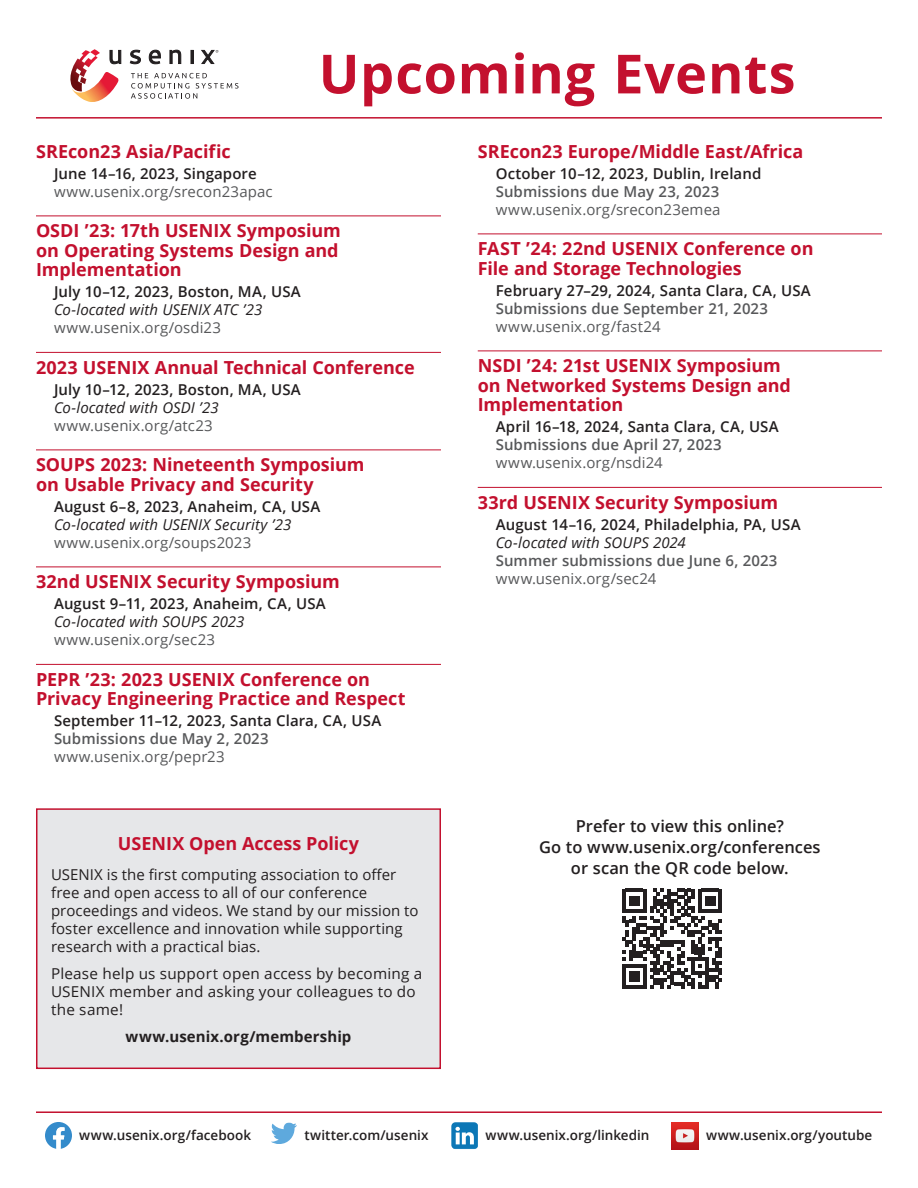
<style>
.page{position:relative;width:918px;height:1188px;background:#fff}
.page>*{position:absolute;margin:0;border:0;box-sizing:border-box;transform-origin:0 0}
.t1{font:700 54px "Open Sans";letter-spacing:.01em;color:#c3102e}
.event_title_rule_abo{font:700 18px/19.5px "Open Sans";color:#c3102e}
.event_title{font:700 18px "Open Sans";color:#c3102e}
.ad_copy_head{font:700 18px "Open Sans";color:#c3102e}
.event_date{font:600 16.5px/21px "Open Sans";color:#231f20;text-align:center}
.event_date-2{font:600 15px "Open Sans";letter-spacing:.005em;color:#231f20}
.ad_copy_body{font:15px/18px "Open Sans";letter-spacing:.01em;color:#231f20}
.event_url{font:15px "Open Sans";letter-spacing:.01em;color:#57585a}
.submissions_due{font:600 15px "Open Sans";letter-spacing:.005em;color:#57585a}
.co-located_with_text{font:italic 15px "Open Sans";letter-spacing:.005em;color:#231f20}
.ad_copy_body-2{font:700 15px "Open Sans";letter-spacing:.01em;color:#231f20}
.social_media{font:600 13.5px "Open Sans";letter-spacing:.005em;color:#231f20}
</style>
<div class="page">
<img style="left:672px;top:1122px;width:27px;height:27px">
<svg style="left:271px;top:1122px;width:26px;height:22px"></svg>
<svg style="left:45px;top:1122px;width:27px;height:27px"></svg>
<svg style="left:451px;top:1122px;width:27px;height:27px"></svg>
<svg style="left:129px;top:49px;width:12px;height:16px"></svg>
<svg style="left:148px;top:49px;width:13px;height:16px"></svg>
<svg style="left:169px;top:49px;width:13px;height:15px"></svg>
<div style="left:190px;top:50px;width:4px;height:14px;border:1px solid #231f20"></div>
<svg style="left:131px;top:73px;width:107px;height:26px"></svg>
<svg style="left:70px;top:49px;width:52px;height:53px"></svg>
<svg style="left:201px;top:49px;width:18px;height:15px"></svg>
<hr style="left:36px;top:216px;width:405px;height:1px;background:#c3102e">
<hr style="left:36px;top:352px;width:405px;height:1px;background:#c3102e">
<hr style="left:36px;top:450px;width:405px;height:1px;background:#c3102e">
<hr style="left:36px;top:567px;width:405px;height:1px;background:#c3102e">
<hr style="left:36px;top:664px;width:405px;height:1px;background:#c3102e">
<hr style="left:36px;top:117px;width:846px;height:2px;background:#c3102e">
<hr style="left:36px;top:1111px;width:846px;height:2px;background:#c3102e">
<hr style="left:478px;top:234px;width:404px;height:1px;background:#c3102e">
<hr style="left:478px;top:351px;width:404px;height:1px;background:#c3102e">
<hr style="left:478px;top:487px;width:404px;height:1px;background:#c3102e">
<svg style="left:622px;top:889px;width:100px;height:100px"></svg>
<div style="left:37px;top:809px;width:403px;height:259px;background:#e6e7e9"></div>
<div style="left:36px;top:808px;width:405px;height:261px;border:2px solid #c3102e"></div>
<p class="t1" style="left:319px;top:36px;width:478px">Upcoming Events</p>
<p class="event_title" style="left:36px;top:139px;width:196px">SREcon23 Asia/Pacific</p>
<p class="event_date-2" style="left:54px;top:163px;width:204px">June 14–16, 2023, Singapore</p>
<p class="event_url" style="left:54px;top:181px;width:220px">www.usenix.org/srecon23apac</p>
<p class="event_title_rule_abo" style="left:36px;top:221px;width:306px">OSDI ’23: 17th USENIX Symposium on Operating Systems Design and<br>Implementation</p>
<p class="event_date-2" style="left:54px;top:282px;width:248px">July 10–12, 2023, Boston, MA, USA</p>
<p class="co-located_with_text" style="left:54px;top:300px;width:210px">Co-located with USENIX ATC ’23</p>
<p class="event_url" style="left:54px;top:318px;width:169px">www.usenix.org/osdi23</p>
<p class="event_title_rule_abo" style="left:36px;top:357px;width:380px">2023 USENIX Annual Technical Conference</p>
<p class="event_date-2" style="left:54px;top:379px;width:248px">July 10–12, 2023, Boston, MA, USA</p>
<p class="co-located_with_text" style="left:54px;top:397px;width:166px">Co-located with OSDI ’23</p>
<p class="event_url" style="left:54px;top:415px;width:160px">www.usenix.org/atc23</p>
<p class="event_title_rule_abo" style="left:36px;top:455px;width:330px">SOUPS 2023: Nineteenth Symposium on Usable Privacy and Security</p>
<p class="event_date-2" style="left:54px;top:496px;width:268px">August 6–8, 2023, Anaheim, CA, USA</p>
<p class="co-located_with_text" style="left:54px;top:514px;width:239px">Co-located with USENIX Security ’23</p>
<p class="event_url" style="left:54px;top:532px;width:199px">www.usenix.org/soups2023</p>
<p class="event_title_rule_abo" style="left:36px;top:572px;width:305px">32nd USENIX Security Symposium</p>
<p class="event_date-2" style="left:54px;top:594px;width:273px">August 9–11, 2023, Anaheim, CA, USA</p>
<p class="co-located_with_text" style="left:54px;top:612px;width:192px">Co-located with SOUPS 2023</p>
<p class="event_url" style="left:54px;top:630px;width:163px">www.usenix.org/sec23</p>
<p class="event_title_rule_abo" style="left:36px;top:669px;width:371px">PEPR ’23: 2023 USENIX Conference on<br>Privacy Engineering Practice and Respect</p>
<p class="event_date-2" style="left:54px;top:711px;width:329px">September 11–12, 2023, Santa Clara, CA, USA</p>
<p class="submissions_due" style="left:54px;top:729px;width:216px">Submissions due May 2, 2023</p>
<p class="event_url" style="left:54px;top:747px;width:172px">www.usenix.org/pepr23</p>
<p class="ad_copy_head" style="left:118px;top:830px;width:243px">USENIX Open Access Policy</p>
<p class="ad_copy_body" style="left:51px;top:865px;width:369px">USENIX is the first computing association to offer free and open access to all of our conference proceedings and videos. We stand by our mission to foster excellence and innovation while supporting research with a practical bias.</p>
<p class="ad_copy_body" style="left:51px;top:964px;width:373px">Please help us support open access by becoming a<br>USENIX member and asking your colleagues to do the same!</p>
<p class="ad_copy_body-2" style="left:126px;top:1026px;width:227px">www.usenix.org/membership</p>
<p class="event_title" style="left:478px;top:139px;width:327px">SREcon23 Europe/Middle East/Africa</p>
<p class="event_date-2" style="left:496px;top:163px;width:267px">October 10–12, 2023, Dublin, Ireland</p>
<p class="submissions_due" style="left:496px;top:181px;width:225px">Submissions due May 23, 2023</p>
<p class="event_url" style="left:496px;top:199px;width:226px">www.usenix.org/srecon23emea</p>
<p class="event_title_rule_abo" style="left:478px;top:239px;width:337px">FAST ’24: 22nd USENIX Conference on<br>File and Storage Technologies</p>
<p class="event_date-2" style="left:496px;top:280px;width:317px">February 27–29, 2024, Santa Clara, CA, USA</p>
<p class="submissions_due" style="left:496px;top:298px;width:274px">Submissions due September 21, 2023</p>
<p class="event_url" style="left:496px;top:316px;width:166px">www.usenix.org/fast24</p>
<p class="event_title_rule_abo" style="left:478px;top:356px;width:315px">NSDI ’24: 21st USENIX Symposium on Networked Systems Design and<br>Implementation</p>
<p class="event_date-2" style="left:496px;top:417px;width:285px">April 16–18, 2024, Santa Clara, CA, USA</p>
<p class="submissions_due" style="left:496px;top:435px;width:228px">Submissions due April 27, 2023</p>
<p class="event_url" style="left:496px;top:453px;width:169px">www.usenix.org/nsdi24</p>
<p class="event_title_rule_abo" style="left:478px;top:492px;width:302px">33rd USENIX Security Symposium</p>
<p class="event_date-2" style="left:496px;top:514px;width:306px">August 14–16, 2024, Philadelphia, PA, USA</p>
<p class="co-located_with_text" style="left:496px;top:532px;width:192px">Co-located with SOUPS 2024</p>
<p class="submissions_due" style="left:496px;top:550px;width:283px">Summer submissions due June 6, 2023</p>
<p class="event_url" style="left:496px;top:568px;width:162px">www.usenix.org/sec24</p>
<p class="event_date" style="left:539px;top:816px;width:283px">Prefer to view this online?<br>Go to www.usenix.org/conferences or scan the QR code below.</p>
<p class="social_media" style="left:79px;top:1126px;width:173px">www.usenix.org/facebook</p>
<p class="social_media" style="left:486px;top:1126px;width:165px">www.usenix.org/linkedin</p>
<p class="social_media" style="left:305px;top:1126px;width:125px">twitter.com/usenix</p>
<p class="social_media" style="left:706px;top:1126px;width:168px">www.usenix.org/youtube</p>
</div>
